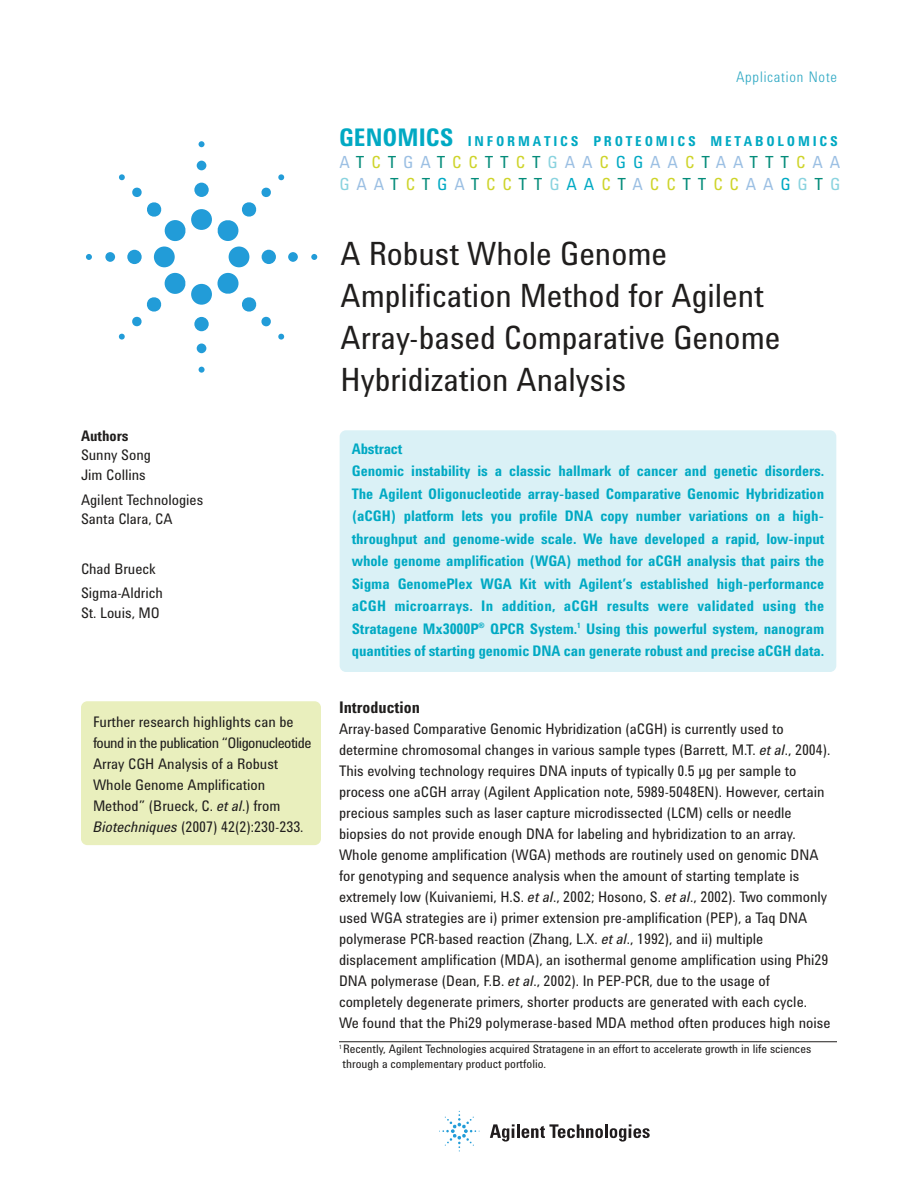
<style>
.page{position:relative;width:918px;height:1188px;background:#fff}
.page>*{position:absolute;margin:0;border:0;box-sizing:border-box;transform-origin:0 0}
.t1{font:33px/42px "Agilent Cond";color:#201e1d}
.t2{font:17.1px/21.9px "Agilent Cond";letter-spacing:.4em;color:#048c7a}
.t3{font:700 16.5px "Agilent Cond";color:#201e1d}
.t4{font:15px/21px "Agilent Cond";color:#201e1d}
.t5{font:700 15px/22.5px "Agilent Cond";letter-spacing:-.005em;color:#00a9c3}
.t6{font:300 15px "Agilent Cond";letter-spacing:.055em;color:#2da8c3}
.t7{font:700 15px "Agilent Cond";color:#201e1d}
.t8{font:700 14.1px "Agilent Cond";letter-spacing:.2em;color:#00a9c3}
.t9{font:12px/15px "Agilent Cond";color:#201e1d}
.s1{font-style:italic}
.s2{font-size:24.9px}
.s3{color:#9bbfe3}
.s4{color:#ced42a}
.s5{color:#8ad3df}
.s6{color:#00a9c3}
</style>
<div class="page">
<svg style="left:490px;top:1124px;width:25px;height:18px"></svg>
<hr style="left:517px;top:1124px;width:3px;height:14px;background:#201c1d">
<svg style="left:522px;top:1124px;width:81px;height:14px"></svg>
<hr style="left:605px;top:1124px;width:3px;height:14px;background:#201c1d">
<svg style="left:610px;top:1124px;width:40px;height:18px"></svg>
<svg style="left:439px;top:1111px;width:41px;height:40px"></svg>
<div style="left:340px;top:430px;width:496px;height:242px;background:#daf1f6;border-radius:6px"></div>
<div style="left:191px;top:209px;width:21px;height:21px;background:#229cd8;border-radius:50%"></div>
<div style="left:194px;top:183px;width:15px;height:14px;background:#229cd8;border-radius:50%"></div>
<div style="left:197px;top:161px;width:9px;height:9px;background:#229cd8;border-radius:50%"></div>
<svg style="left:199px;top:141px;width:6px;height:6px"></svg>
<div style="left:229px;top:247px;width:20px;height:20px;background:#229cd8;border-radius:50%"></div>
<div style="left:262px;top:250px;width:14px;height:14px;background:#229cd8;border-radius:50%"></div>
<div style="left:288px;top:252px;width:10px;height:10px;background:#229cd8;border-radius:50%"></div>
<svg style="left:311px;top:254px;width:6px;height:6px"></svg>
<div style="left:191px;top:284px;width:21px;height:21px;background:#229cd8;border-radius:50%"></div>
<div style="left:194px;top:317px;width:15px;height:14px;background:#229cd8;border-radius:50%"></div>
<div style="left:197px;top:344px;width:9px;height:9px;background:#229cd8;border-radius:50%"></div>
<svg style="left:199px;top:367px;width:6px;height:6px"></svg>
<div style="left:154px;top:247px;width:21px;height:20px;background:#229cd8;border-radius:50%"></div>
<div style="left:127px;top:250px;width:15px;height:14px;background:#229cd8;border-radius:50%"></div>
<div style="left:105px;top:252px;width:10px;height:10px;background:#229cd8;border-radius:50%"></div>
<svg style="left:86px;top:254px;width:6px;height:6px"></svg>
<svg style="left:217px;top:187px;width:54px;height:54px"></svg>
<svg style="left:278px;top:174px;width:6px;height:7px"></svg>
<svg style="left:217px;top:272px;width:54px;height:55px"></svg>
<svg style="left:278px;top:333px;width:6px;height:7px"></svg>
<svg style="left:132px;top:272px;width:54px;height:55px"></svg>
<svg style="left:119px;top:333px;width:6px;height:7px"></svg>
<svg style="left:132px;top:187px;width:54px;height:55px"></svg>
<svg style="left:119px;top:174px;width:6px;height:7px"></svg>
<div style="left:81px;top:701px;width:240px;height:144px;background:#e9efbd;border-radius:6px"></div>
<hr style="left:339px;top:1041px;width:498px;height:1px;background:#201e1d">
<p class="t7" style="left:81px;top:430px;width:49px">Authors</p>
<p class="t4" style="left:81px;top:446px;width:71px;line-height:19.5px">Sunny Song<br>Jim Collins</p>
<p class="t4" style="left:81px;top:491px;width:124px;line-height:19.5px">Agilent Technologies<br>Santa Clara, CA</p>
<p class="t4" style="left:81px;top:557px;width:84px;line-height:24.8px">Chad Brueck<br>Sigma-Aldrich</p>
<p class="t4" style="left:81px;top:603px;width:80px">St. Louis, MO</p>
<p class="t4" style="left:93px;top:712px;width:220px">Further research highlights can be found in the publication “Oligonucleotide Array CGH Analysis of a Robust Whole Genome Amplification Method” (Brueck, C. <span class="s1">et al</span>.) from <span class="s1">Biotechniques</span> (2007) 42(2):230-233.</p>
<p class="t6" style="left:736px;top:71px;width:102px">Application Note</p>
<p class="t8" style="left:339px;top:135px;width:500px"><span class="s2">GENOMICS</span> INFORMATICS PROTEOMICS METABOLOMICS</p>
<p class="t2" style="left:340px;top:152px;width:502px"><span class="s3">A</span> T <span class="s4">C</span> T <span class="s3">G A</span> T <span class="s4">C C</span> T T <span class="s4">C</span> T<span class="s5">G</span><span class="s3">AA</span><span class="s4">C</span><span class="s6">GG</span><span class="s3">AA</span><span class="s4">C</span>T<span class="s3">A A</span>TTT<span class="s4">C</span><span class="s3">A A<br></span><span class="s5">G</span><span class="s3">AA</span>T<span class="s4">C</span>T<span class="s6">G</span><span class="s3">A</span>T<span class="s4">C C</span>T T<span class="s5">G</span><span class="s6">A A</span><span class="s4">C</span>T<span class="s3">A</span><span class="s4">C C</span>T T<span class="s4">CC</span><span class="s3">AA</span><span class="s6">G</span><span class="s5">G</span>T<span class="s5">G</span></p>
<h1 class="t1" style="left:341px;top:235px;width:441px">A Robust Whole Genome<br>Amplification Method for Agilent<br>Array-based Comparative Genome<br>Hybridization Analysis</h1>
<p class="t5" style="left:352px;top:438px;width:474px">Abstract<br>Genomic instability is a classic hallmark of cancer and genetic disorders.<br>The Agilent Oligonucleotide array-based Comparative Genomic Hybridization (aCGH) platform lets you profile DNA copy number variations on a high&shy;throughput and genome-wide scale. We have developed a rapid, low-input whole genome amplification (WGA) method for aCGH analysis that pairs the Sigma GenomePlex WGA Kit with Agilent’s established high-performance aCGH microarrays. In addition, aCGH results were validated using the Stratagene Mx3000P<sup>®</sup> QPCR System.<sup>1</sup> Using this powerful system, nanogram quantities of starting genomic DNA can generate robust and precise aCGH data.</p>
<p class="t3" style="left:339px;top:701px;width:82px">Introduction</p>
<p class="t4" style="left:339px;top:719px;width:493px">Array-based Comparative Genomic Hybridization (aCGH) is currently used to determine chromosomal changes in various sample types (Barrett, M.T. <span class="s1">et al</span>., 2004).<br>This evolving technology requires DNA inputs of typically 0.5 μg per sample to process one aCGH array (Agilent Application note, 5989-5048EN). However, certain precious samples such as laser capture microdissected (LCM) cells or needle biopsies do not provide enough DNA for labeling and hybridization to an array.<br>Whole genome amplification (WGA) methods are routinely used on genomic DNA for genotyping and sequence analysis when the amount of starting template is extremely low (Kuivaniemi, H.S. <span class="s1">et al</span>., 2002; Hosono, S. <span class="s1">et al</span>., 2002). Two commonly used WGA strategies are i) primer extension pre-amplification (PEP), a Taq DNA polymerase PCR-based reaction (Zhang, L.X. <span class="s1">et al</span>., 1992), and ii) multiple displacement amplification (MDA), an isothermal genome amplification using Phi29<br>DNA polymerase (Dean, F.B. <span class="s1">et al</span>., 2002). In PEP-PCR, due to the usage of completely degenerate primers, shorter products are generated with each cycle.<br>We found that the Phi29 polymerase-based MDA method often produces high noise</p>
<p class="t9" style="left:339px;top:1042px;width:474px"><sup>1</sup> Recently, Agilent Technologies acquired Stratagene in an effort to accelerate growth in life sciences through a complementary product portfolio.</p>
</div>
